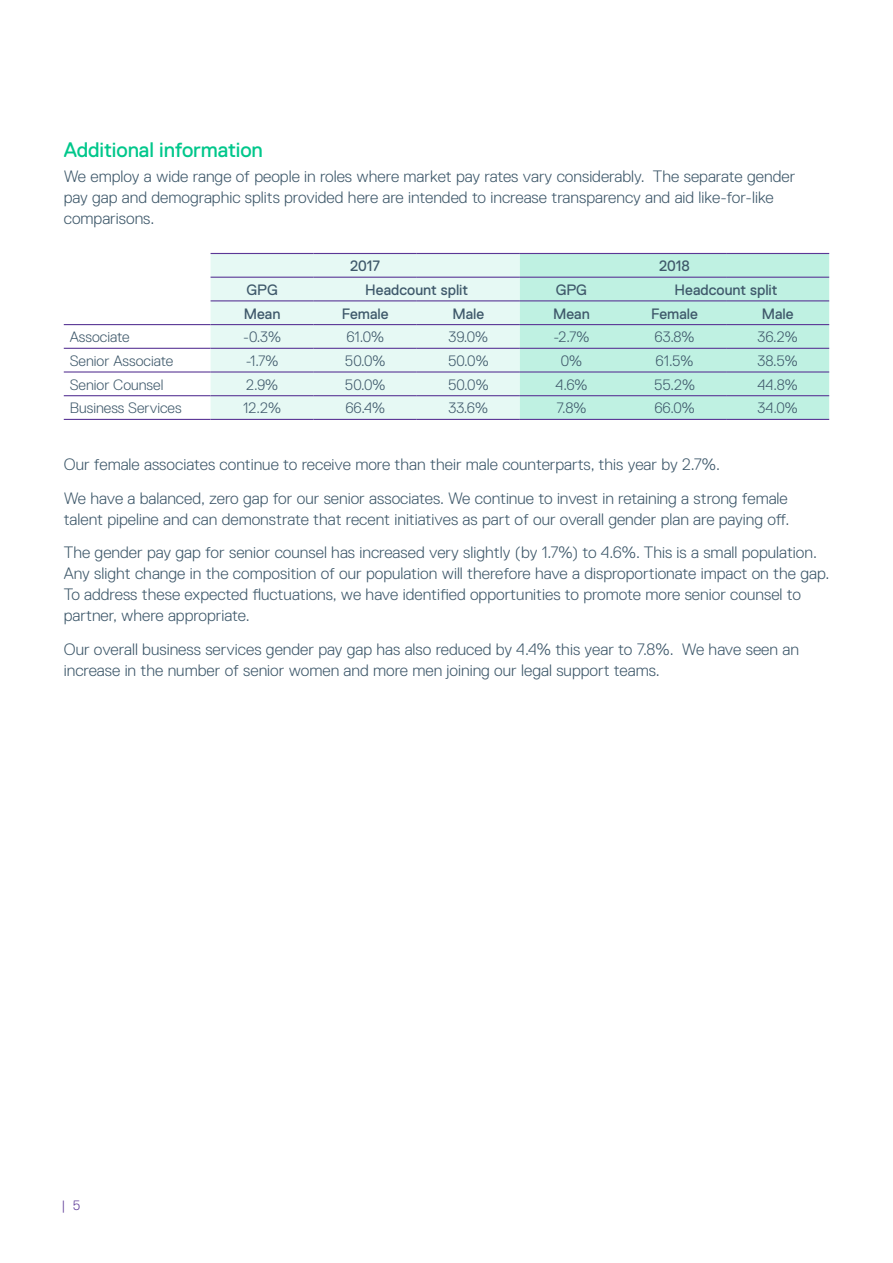
<style>
.page{position:relative;width:893px;height:1263px;background:#fff}
.page>*{position:absolute;margin:0;border:0;box-sizing:border-box;transform-origin:0 0}
.Subhead{font:21px "Replica Pro";letter-spacing:-.005em;color:#00c78b}
.body_text{font:300 16.5px/21px "Replica Pro";color:#3f596b}
._10pt_Body_text{font:300 15px "Replica Pro";color:#3f596b}
._10pt_Body_text-2{font:15px "Replica Pro";color:#3f596b}
.t1{font:300 13.5px "Replica Pro";color:#5b3896}
</style>
<div class="page">
<div style="left:211px;top:254px;width:309px;height:165px;background:#e6f9f4"></div>
<div style="left:520px;top:254px;width:309px;height:165px;background:#bff1e2"></div>
<hr style="left:211px;top:253px;width:103px;height:1px;background:#5b3896">
<hr style="left:314px;top:253px;width:103px;height:1px;background:#5b3896">
<hr style="left:417px;top:253px;width:103px;height:1px;background:#5b3896">
<hr style="left:520px;top:253px;width:103px;height:1px;background:#5b3896">
<hr style="left:623px;top:253px;width:103px;height:1px;background:#5b3896">
<hr style="left:726px;top:253px;width:103px;height:1px;background:#5b3896">
<hr style="left:211px;top:277px;width:103px;height:1px;background:#5b3896">
<hr style="left:314px;top:277px;width:103px;height:1px;background:#5b3896">
<hr style="left:417px;top:277px;width:103px;height:1px;background:#5b3896">
<hr style="left:520px;top:277px;width:103px;height:1px;background:#5b3896">
<hr style="left:623px;top:277px;width:103px;height:1px;background:#5b3896">
<hr style="left:726px;top:277px;width:103px;height:1px;background:#5b3896">
<hr style="left:211px;top:300px;width:103px;height:1px;background:#5b3896">
<hr style="left:314px;top:300px;width:103px;height:1px;background:#5b3896">
<hr style="left:417px;top:300px;width:103px;height:1px;background:#5b3896">
<hr style="left:520px;top:300px;width:103px;height:1px;background:#5b3896">
<hr style="left:623px;top:300px;width:103px;height:1px;background:#5b3896">
<hr style="left:726px;top:300px;width:103px;height:1px;background:#5b3896">
<hr style="left:64px;top:324px;width:147px;height:1px;background:#5b3896">
<hr style="left:211px;top:324px;width:103px;height:1px;background:#5b3896">
<hr style="left:314px;top:324px;width:103px;height:1px;background:#5b3896">
<hr style="left:417px;top:324px;width:103px;height:1px;background:#5b3896">
<hr style="left:520px;top:324px;width:103px;height:1px;background:#5b3896">
<hr style="left:623px;top:324px;width:103px;height:1px;background:#5b3896">
<hr style="left:726px;top:324px;width:103px;height:1px;background:#5b3896">
<hr style="left:64px;top:348px;width:147px;height:1px;background:#5b3896">
<hr style="left:211px;top:348px;width:103px;height:1px;background:#5b3896">
<hr style="left:314px;top:348px;width:103px;height:1px;background:#5b3896">
<hr style="left:417px;top:348px;width:103px;height:1px;background:#5b3896">
<hr style="left:520px;top:348px;width:103px;height:1px;background:#5b3896">
<hr style="left:623px;top:348px;width:103px;height:1px;background:#5b3896">
<hr style="left:726px;top:348px;width:103px;height:1px;background:#5b3896">
<hr style="left:64px;top:371px;width:147px;height:2px;background:#5b3896">
<hr style="left:211px;top:371px;width:103px;height:2px;background:#5b3896">
<hr style="left:314px;top:371px;width:103px;height:2px;background:#5b3896">
<hr style="left:417px;top:371px;width:103px;height:2px;background:#5b3896">
<hr style="left:520px;top:371px;width:103px;height:2px;background:#5b3896">
<hr style="left:623px;top:371px;width:103px;height:2px;background:#5b3896">
<hr style="left:726px;top:371px;width:103px;height:2px;background:#5b3896">
<hr style="left:64px;top:395px;width:147px;height:1px;background:#5b3896">
<hr style="left:211px;top:395px;width:103px;height:1px;background:#5b3896">
<hr style="left:314px;top:395px;width:103px;height:1px;background:#5b3896">
<hr style="left:417px;top:395px;width:103px;height:1px;background:#5b3896">
<hr style="left:520px;top:395px;width:103px;height:1px;background:#5b3896">
<hr style="left:623px;top:395px;width:103px;height:1px;background:#5b3896">
<hr style="left:726px;top:395px;width:103px;height:1px;background:#5b3896">
<hr style="left:64px;top:419px;width:147px;height:1px;background:#5b3896">
<hr style="left:211px;top:419px;width:103px;height:1px;background:#5b3896">
<hr style="left:314px;top:419px;width:103px;height:1px;background:#5b3896">
<hr style="left:417px;top:419px;width:103px;height:1px;background:#5b3896">
<hr style="left:520px;top:419px;width:103px;height:1px;background:#5b3896">
<hr style="left:623px;top:419px;width:103px;height:1px;background:#5b3896">
<hr style="left:726px;top:419px;width:103px;height:1px;background:#5b3896">
<p class="Subhead" style="left:64px;top:138px;width:201px">Additional information</p>
<p class="body_text" style="left:64px;top:166px;width:733px">We employ a wide range of people in roles where market pay rates vary considerably. The separate gender pay gap and demographic splits provided here are intended to increase transparency and aid like-for-like comparisons.</p>
<p class="_10pt_Body_text-2" style="left:350px;top:258px;width:32px">2017</p>
<p class="_10pt_Body_text-2" style="left:659px;top:258px;width:32px">2018</p>
<p class="_10pt_Body_text-2" style="left:246px;top:281px;width:33px">GPG</p>
<p class="_10pt_Body_text-2" style="left:365px;top:281px;width:105px">Headcount split</p>
<p class="_10pt_Body_text-2" style="left:556px;top:281px;width:33px">GPG</p>
<p class="_10pt_Body_text-2" style="left:675px;top:281px;width:105px">Headcount split</p>
<p class="_10pt_Body_text-2" style="left:244px;top:305px;width:38px">Mean</p>
<p class="_10pt_Body_text-2" style="left:342px;top:305px;width:48px">Female</p>
<p class="_10pt_Body_text-2" style="left:452px;top:305px;width:33px">Male</p>
<p class="_10pt_Body_text-2" style="left:553px;top:305px;width:38px">Mean</p>
<p class="_10pt_Body_text-2" style="left:651px;top:305px;width:48px">Female</p>
<p class="_10pt_Body_text-2" style="left:762px;top:305px;width:33px">Male</p>
<p class="_10pt_Body_text" style="left:70px;top:329px;width:61px">Associate</p>
<p class="_10pt_Body_text" style="left:243px;top:329px;width:39px">-0.3%</p>
<p class="_10pt_Body_text" style="left:346px;top:329px;width:39px">61.0%</p>
<p class="_10pt_Body_text" style="left:448px;top:329px;width:41px">39.0%</p>
<p class="_10pt_Body_text" style="left:553px;top:329px;width:37px">-2.7%</p>
<p class="_10pt_Body_text" style="left:655px;top:329px;width:41px">63.8%</p>
<p class="_10pt_Body_text" style="left:757px;top:329px;width:42px">36.2%</p>
<p class="_10pt_Body_text" style="left:70px;top:352px;width:105px">Senior Associate</p>
<p class="_10pt_Body_text" style="left:246px;top:352px;width:34px">-1.7%</p>
<p class="_10pt_Body_text" style="left:345px;top:352px;width:42px">50.0%</p>
<p class="_10pt_Body_text" style="left:448px;top:352px;width:42px">50.0%</p>
<p class="_10pt_Body_text" style="left:561px;top:352px;width:23px">0%</p>
<p class="_10pt_Body_text" style="left:656px;top:352px;width:39px">61.5%</p>
<p class="_10pt_Body_text" style="left:758px;top:352px;width:42px">38.5%</p>
<p class="_10pt_Body_text" style="left:70px;top:376px;width:95px">Senior Counsel</p>
<p class="_10pt_Body_text" style="left:246px;top:376px;width:34px">2.9%</p>
<p class="_10pt_Body_text" style="left:345px;top:376px;width:42px">50.0%</p>
<p class="_10pt_Body_text" style="left:448px;top:376px;width:42px">50.0%</p>
<p class="_10pt_Body_text" style="left:555px;top:376px;width:34px">4.6%</p>
<p class="_10pt_Body_text" style="left:654px;top:376px;width:42px">55.2%</p>
<p class="_10pt_Body_text" style="left:758px;top:376px;width:42px">44.8%</p>
<p class="_10pt_Body_text" style="left:70px;top:400px;width:113px">Business Services</p>
<p class="_10pt_Body_text" style="left:243px;top:400px;width:39px">12.2%</p>
<p class="_10pt_Body_text" style="left:345px;top:400px;width:41px">66.4%</p>
<p class="_10pt_Body_text" style="left:448px;top:400px;width:41px">33.6%</p>
<p class="_10pt_Body_text" style="left:556px;top:400px;width:31px">7.8%</p>
<p class="_10pt_Body_text" style="left:654px;top:400px;width:42px">66.0%</p>
<p class="_10pt_Body_text" style="left:757px;top:400px;width:42px">34.0%</p>
<p class="body_text" style="left:64px;top:454px;width:658px">Our female associates continue to receive more than their male counterparts, this year by 2.7%.</p>
<p class="body_text" style="left:64px;top:488px;width:727px">We have a balanced, zero gap for our senior associates. We continue to invest in retaining a strong female talent pipeline and can demonstrate that recent initiatives as part of our overall gender plan are paying off.</p>
<p class="body_text" style="left:64px;top:542px;width:767px">The gender pay gap for senior counsel has increased very slightly (by 1.7%) to 4.6%. This is a small population.<br>Any slight change in the composition of our population will therefore have a disproportionate impact on the gap.<br>To address these expected fluctuations, we have identified opportunities to promote more senior counsel to partner, where appropriate.</p>
<p class="body_text" style="left:64px;top:639px;width:737px">Our overall business services gender pay gap has also reduced by 4.4% this year to 7.8%. We have seen an increase in the number of senior women and more men joining our legal support teams.</p>
<p class="t1" style="left:62px;top:1197px;width:20px">| 5</p>
</div>
